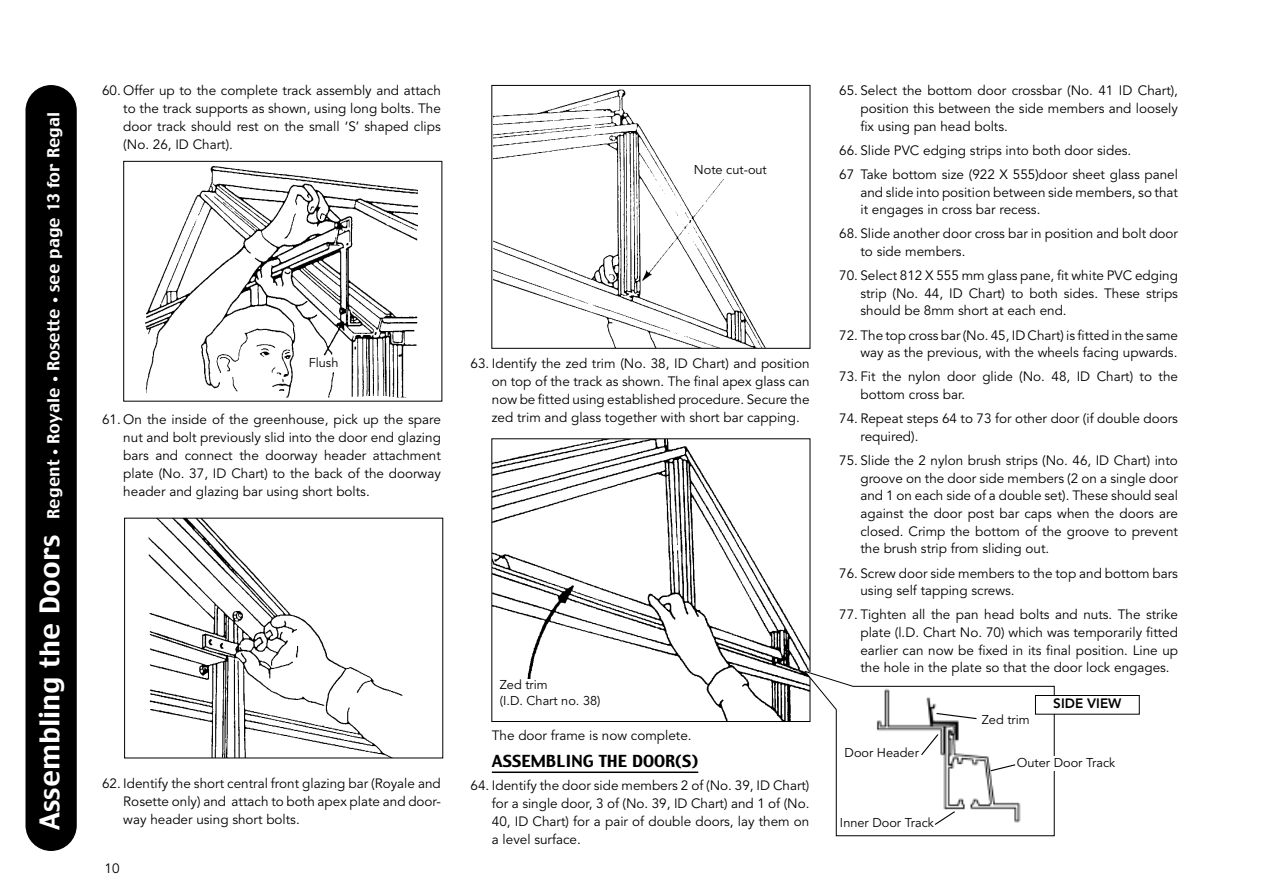
<style>
.page{position:relative;width:1263px;height:893px;background:#fff}
.page>*{position:absolute;margin:0;border:0;box-sizing:border-box;transform-origin:0 0}
.t1{font:16.5px "Charcoal";color:#fff}
.t2{font:16.5px "Charcoal";color:#000}
.t3{font:13.5px/17.7px "Avenir";color:#000;text-align:justify}
.t4{font:800 13.5px "Avenir";color:#000}
.t5{font:12.75px/15.9px "Avenir";color:#000}
.s1{font-size:27px}
.s2{font-size:10.5px}
</style>
<div class="page">
<div style="left:26px;top:85px;width:51px;height:766px;background:#000;border-radius:26px"></div>
<hr style="left:492px;top:771px;width:206px;height:2px;background:#000">
<img style="left:145px;top:166px;width:273px;height:232px">
<div style="left:123px;top:161px;width:319px;height:241px;border:1px solid #000"></div>
<img style="left:494px;top:89px;width:271px;height:258px">
<div style="left:491px;top:85px;width:319px;height:264px;border:1px solid #000"></div>
<img style="left:493px;top:440px;width:315px;height:280px">
<div style="left:491px;top:438px;width:319px;height:284px;border:1px solid #000"></div>
<img style="left:148px;top:520px;width:255px;height:236px">
<div style="left:309px;top:357px;width:34px;height:14px;background:#fff"></div>
<div style="left:694px;top:164px;width:85px;height:14px;background:#fff"></div>
<div style="left:500px;top:679px;width:131px;height:35px;background:#fff"></div>
<img style="left:876px;top:688px;width:169px;height:135px">
<div style="left:836px;top:686px;width:218px;height:150px;border:1px solid #000"></div>
<svg style="left:804px;top:670px;width:53px;height:40px"></svg>
<div style="left:982px;top:714px;width:56px;height:17px;background:#fff"></div>
<div style="left:1017px;top:756px;width:131px;height:15px;background:#fff"></div>
<div style="left:840px;top:817px;width:99px;height:15px;background:#fff"></div>
<div style="left:844px;top:748px;width:79px;height:14px;background:#fff"></div>
<svg style="left:935px;top:712px;width:43px;height:8px"></svg>
<svg style="left:989px;top:763px;width:27px;height:9px"></svg>
<svg style="left:933px;top:810px;width:23px;height:15px"></svg>
<svg style="left:920px;top:733px;width:19px;height:23px"></svg>
<div style="left:1036px;top:696px;width:103px;height:18px;background:#fff"></div>
<div style="left:1035px;top:695px;width:105px;height:19px;border:1px solid #000"></div>
<p class="t1" style="left:44px;top:830px;width:719px;rotate:-90deg"><span class="s1">Assembling the Doors</span> Regent <span class="s2">•</span> Royale <span class="s2">•</span> Rosette <span class="s2">•</span> see page 13 for Regal</p>
<p class="t3" style="left:123px;top:83px;width:319px;text-indent:-21px">60. Offer up to the complete track assembly and attach to the track supports as shown, using long bolts. The door track should rest on the small ‘S’ shaped clips (No. 26, ID Chart).</p>
<p class="t5" style="left:694px;top:162px;width:74px">Note cut-out</p>
<p class="t5" style="left:309px;top:355px;width:31px">Flush</p>
<p class="t3" style="left:123px;top:411px;width:319px;text-indent:-21px">61. On the inside of the greenhouse, pick up the spare nut and bolt previously slid into the door end glazing bars and connect the doorway header attachment plate (No. 37, ID Chart) to the back of the doorway header and glazing bar using short bolts.</p>
<p class="t3" style="left:492px;top:355px;width:319px;text-indent:-21px">63. Identify the zed trim (No. 38, ID Chart) and position on top of the track as shown. The final apex glass can now be fitted using established procedure. Secure the zed trim and glass together with short bar capping.</p>
<p class="t3" style="left:123px;top:775px;width:319px;text-indent:-21px">62. Identify the short central front glazing bar (Royale and Rosette only) and attach to both apex plate and door&shy;way header using short bolts.</p>
<p class="t3" style="left:104px;top:860px;width:17px">10</p>
<p class="t5" style="left:500px;top:677px;width:102px">Zed trim<br>(I.D. Chart no. 38)</p>
<p class="t3" style="left:492px;top:727px;width:201px">The door frame is now complete.</p>
<p class="t2" style="left:492px;top:752px;width:208px">ASSEMBLING THE DOOR(S)</p>
<p class="t3" style="left:492px;top:777px;width:319px;text-indent:-21px">64. Identify the door side members 2 of (No. 39, ID Chart) for a single door, 3 of (No. 39, ID Chart) and 1 of (No.<br>40, ID Chart) for a pair of double doors, lay them on a level surface.</p>
<p class="t3" style="left:860px;top:83px;width:319px;text-indent:-21px">65. Select the bottom door crossbar (No. 41 ID Chart), position this between the side members and loosely fix using pan head bolts.</p>
<p class="t3" style="left:839px;top:139px;width:340px;line-height:24.2px">66. Slide PVC edging strips into both door sides.<br>67 Take bottom size (922 X 555)door sheet glass panel</p>
<p class="t3" style="left:860px;top:184px;width:319px">and slide into position between side members, so that it engages in cross bar recess.</p>
<p class="t3" style="left:860px;top:226px;width:319px;text-indent:-21px">68. Slide another door cross bar in position and bolt door to side members.</p>
<p class="t3" style="left:860px;top:268px;width:319px;text-indent:-21px">70. Select 812 X 555 mm glass pane, fit white PVC edging strip (No. 44, ID Chart) to both sides. These strips should be 8mm short at each end.</p>
<p class="t3" style="left:839px;top:327px;width:340px;text-align:right">72. The top cross bar (No. 45, ID Chart) is fitted in the same way as the previous, with the wheels facing upwards.</p>
<p class="t3" style="left:860px;top:369px;width:319px;text-indent:-21px">73. Fit the nylon door glide (No. 48, ID Chart) to the bottom cross bar.</p>
<p class="t3" style="left:860px;top:411px;width:319px;text-indent:-21px">74. Repeat steps 64 to 73 for other door (if double doors required).</p>
<p class="t3" style="left:860px;top:452px;width:319px;text-indent:-21px">75. Slide the 2 nylon brush strips (No. 46, ID Chart) into groove on the door side members (2 on a single door and 1 on each side of a double set). These should seal against the door post bar caps when the doors are closed. Crimp the bottom of the groove to prevent the brush strip from sliding out.</p>
<p class="t3" style="left:860px;top:565px;width:319px;text-indent:-21px">76. Screw door side members to the top and bottom bars using self tapping screws.</p>
<p class="t3" style="left:860px;top:607px;width:319px;text-indent:-21px">77. Tighten all the pan head bolts and nuts. The strike plate (l.D. Chart No. 70) which was temporarily fitted earlier can now be fixed in its final position. Line up the hole in the plate so that the door lock engages.</p>
<p class="t5" style="left:844px;top:746px;width:76px">Door Header</p>
<p class="t5" style="left:840px;top:815px;width:96px">Inner Door Track</p>
<p class="t4" style="left:1053px;top:698px;width:70px">SIDE VIEW</p>
<p class="t5" style="left:982px;top:713px;width:49px">Zed trim</p>
<p class="t5" style="left:1017px;top:756px;width:100px">Outer Door Track</p>
</div>
